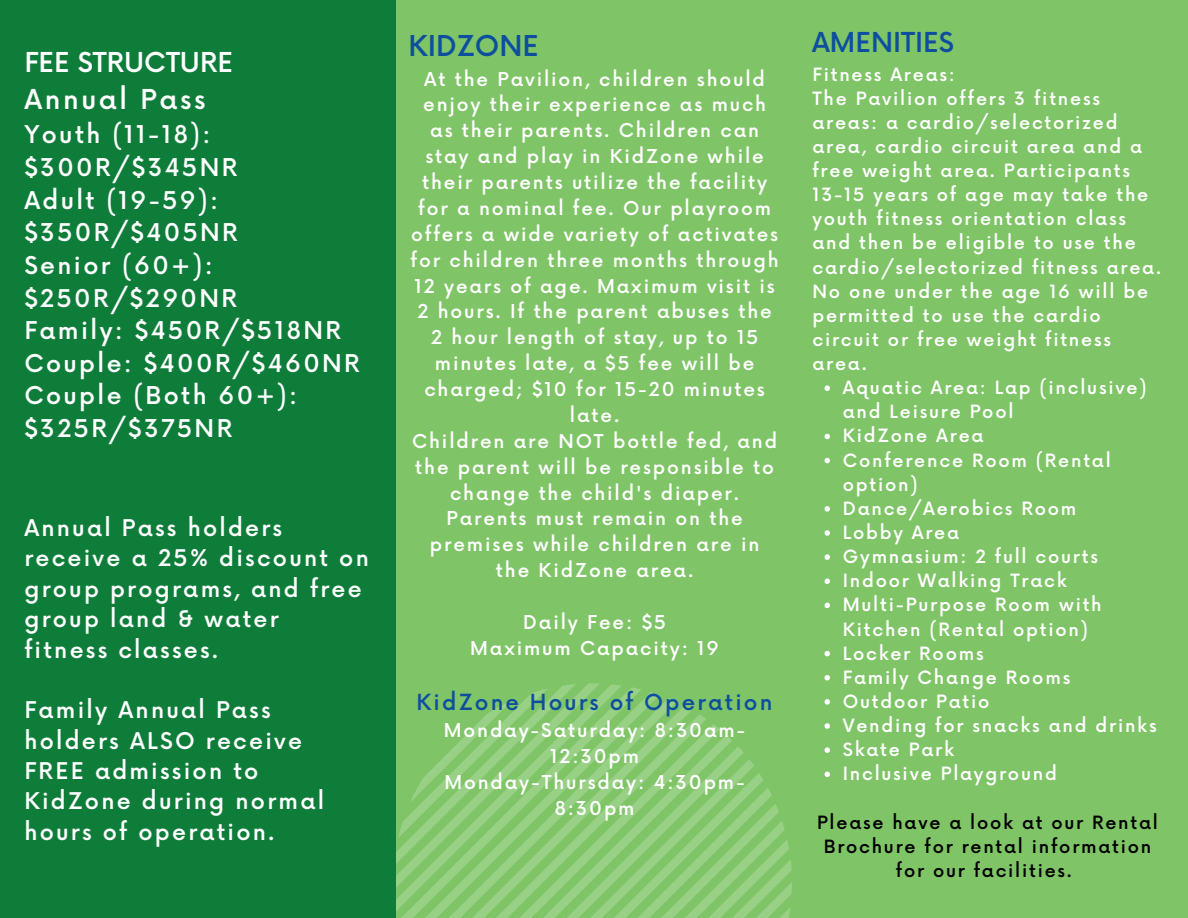
<style>
.page{position:relative;width:1188px;height:918px;background:#7fc567}
.page>*{position:absolute;margin:0;border:0;box-sizing:border-box;transform-origin:0 0}
.t1{font:500 28.05px "Now";color:#0d4f9e}
.t2{font:500 26.7px/36.2px "Now";color:#fff}
.t3{font:500 26.7px "Now";color:#0d4f9e}
.t4{font:500 23.85px/32.7px "Now";letter-spacing:.1em;color:#fff}
.t5{font:500 22.5px/30.3px "Now";letter-spacing:.1em;color:#fff}
.t6{font:500 21.6px "Now";letter-spacing:.1em;color:#0d4f9e}
.t7{font:500 18.6px/26px "Now";letter-spacing:.1em;color:#fff;text-align:center}
.t8{font:500 17.85px/24.2px "Now";letter-spacing:.1em;color:#fff}
.t9{font:500 17.85px/24.2px "Now";letter-spacing:.1em;color:#000;text-align:center}
</style>
<div class="page">
<svg style="left:396px;top:683px;width:396px;height:235px"></svg>
<div style="left:0;top:0;width:396px;height:918px;background:#0f7d3a"></div>
<svg style="left:825px;top:385px;width:5px;height:6px"></svg>
<svg style="left:825px;top:434px;width:5px;height:5px"></svg>
<svg style="left:825px;top:458px;width:5px;height:5px"></svg>
<svg style="left:825px;top:506px;width:5px;height:6px"></svg>
<svg style="left:825px;top:530px;width:5px;height:6px"></svg>
<svg style="left:825px;top:554px;width:5px;height:6px"></svg>
<svg style="left:825px;top:578px;width:5px;height:6px"></svg>
<svg style="left:825px;top:603px;width:5px;height:5px"></svg>
<svg style="left:825px;top:651px;width:5px;height:5px"></svg>
<svg style="left:825px;top:675px;width:5px;height:5px"></svg>
<svg style="left:825px;top:699px;width:5px;height:6px"></svg>
<svg style="left:825px;top:723px;width:5px;height:6px"></svg>
<svg style="left:825px;top:747px;width:5px;height:6px"></svg>
<svg style="left:825px;top:772px;width:5px;height:5px"></svg>
<h2 class="t2" style="left:24px;top:43px;width:210px">FEE STRUCTURE<br>Annual Pass</h2>
<h3 class="t4" style="left:24px;top:117px;width:337px">Youth (11-18): $300R/$345NR<br>Adult (19-59): $350R/$405NR<br>Senior (60+): $250R/$290NR<br>Family: $450R/$518NR<br>Couple: $400R/$460NR<br>Couple (Both 60+): $325R/$375NR</h3>
<p class="t5" style="left:24px;top:512px;width:346px">Annual Pass holders receive a 25% discount on group programs, and free group land &amp; water<br>fitness classes.</p>
<p class="t5" style="left:24px;top:694px;width:301px">Family Annual Pass holders ALSO receive<br>FREE admission to<br>KidZone during normal hours of operation.</p>
<h1 class="t1" style="left:408px;top:24px;width:132px">KIDZONE</h1>
<p class="t7" style="left:411px;top:65px;width:370px">At the Pavilion, children should enjoy their experience as much as their parents. Children can stay and play in KidZone while their parents utilize the facility for a nominal fee. Our playroom offers a wide variety of activates for children three months through<br>12 years of age. Maximum visit is<br>2 hours. If the parent abuses the<br>2 hour length of stay, up to 15 minutes late, a $5 fee will be charged; $10 for 15-20 minutes late.<br>Children are NOT bottle fed, and the parent will be responsible to change the child's diaper.<br>Parents must remain on the premises while children are in<br>the KidZone area.</p>
<p class="t7" style="left:470px;top:608px;width:250px">Daily Fee: $5<br>Maximum Capacity: 19</p>
<p class="t6" style="left:417px;top:685px;width:358px">KidZone Hours of Operation</p>
<p class="t7" style="left:444px;top:716px;width:303px">Monday-Saturday: 8:30am-<br>12:30pm<br>Monday-Thursday: 4:30pm-<br>8:30pm</p>
<h2 class="t3" style="left:812px;top:22px;width:143px">AMENITIES</h2>
<p class="t8" style="left:812px;top:61px;width:350px">Fitness Areas:<br>The Pavilion offers 3 fitness areas: a cardio/selectorized area, cardio circuit area and a free weight area. Participants<br>13-15 years of age may take the youth fitness orientation class and then be eligible to use the cardio/selectorized fitness area.<br>No one under the age 16 will be permitted to use the cardio circuit or free weight fitness area.</p>
<p class="t8" style="left:843px;top:375px;width:315px">Aquatic Area: Lap (inclusive) and Leisure Pool<br>KidZone Area<br>Conference Room (Rental option)<br>Dance/Aerobics Room<br>Lobby Area<br>Gymnasium: 2 full courts<br>Indoor Walking Track<br>Multi-Purpose Room with<br>Kitchen (Rental option)<br>Locker Rooms<br>Family Change Rooms<br>Outdoor Patio<br>Vending for snacks and drinks<br>Skate Park<br>Inclusive Playground</p>
<p class="t9" style="left:817px;top:809px;width:342px">Please have a look at our Rental<br>Brochure for rental information for our facilities.</p>
</div>
